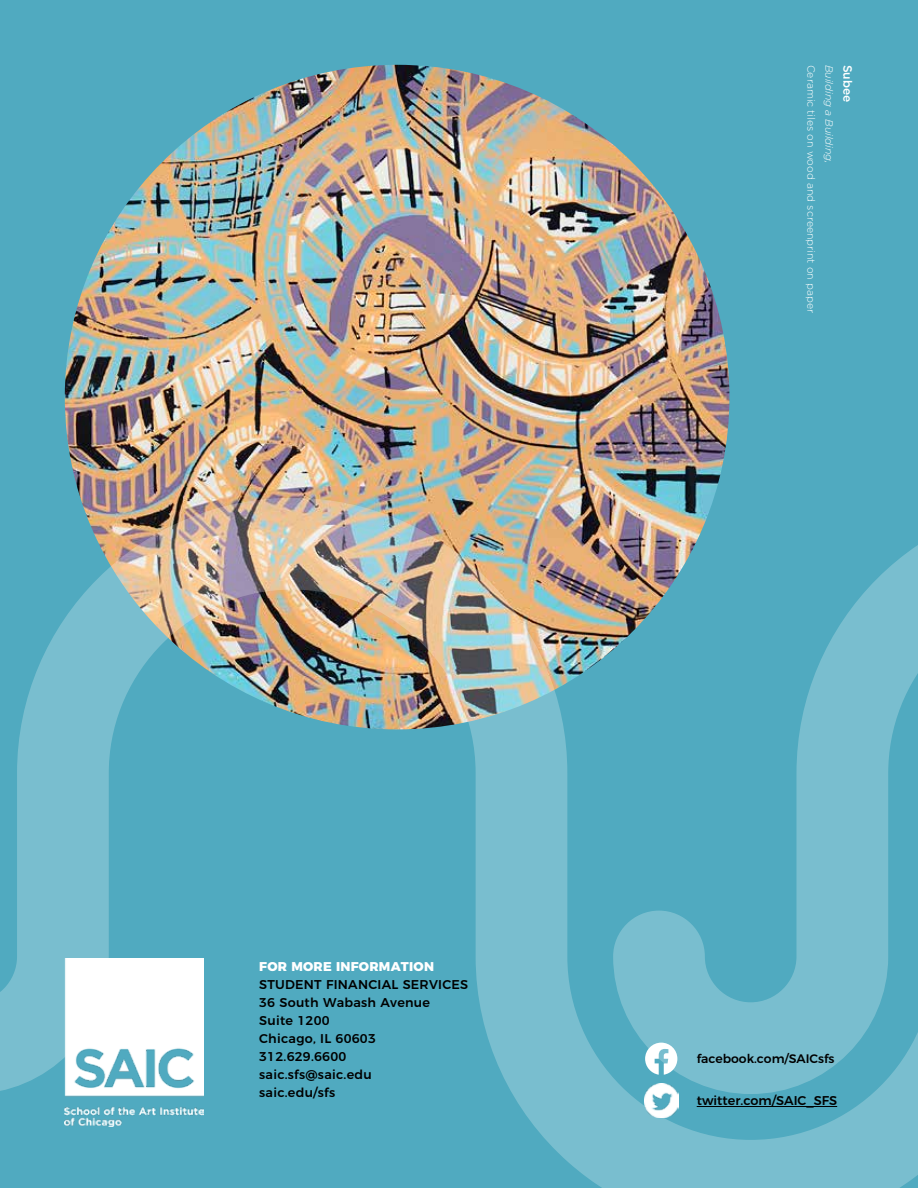
<style>
.page{position:relative;width:918px;height:1188px;background:#50aac0}
.page>*{position:absolute;margin:0;border:0;box-sizing:border-box;transform-origin:0 0}
.t1{font:500 12.75px/18px "Montserrat";letter-spacing:.02em;color:#000}
.t2{font:500 12.75px "Montserrat";color:#000}
.t3{font:800 12.75px "Montserrat";letter-spacing:.02em;color:#fff}
.t4{font:500 12.3px "Montserrat";color:#000}
.t5{font:500 12px "Gotham";color:#fff}
.t6{font:300 10.5px "Gotham";color:#fff}
.t7{font:italic 300 10.5px "Gotham";color:#fff}
</style>
<div class="page">
<img style="left:65px;top:65px;width:664px;height:664px;border-radius:332px">
<img style="left:0;top:238px;width:918px;height:950px">
<img style="left:65px;top:959px;width:139px;height:168px">
<svg style="left:645px;top:1043px;width:32px;height:32px"></svg>
<img style="left:644px;top:1083px;width:34px;height:34px">
<hr style="left:697px;top:1106px;width:140px;height:1px;background:#000">
<p class="t6" style="left:818px;top:65px;width:250px;rotate:90deg">Ceramic tiles on wood and screenprint on paper</p>
<p class="t7" style="left:836px;top:65px;width:101px;rotate:90deg">Building a Building,</p>
<p class="t5" style="left:856px;top:65px;width:39px;rotate:90deg">Subee</p>
<p class="t3" style="left:259px;top:956px;width:176px">FOR MORE INFORMATION</p>
<p class="t1" style="left:259px;top:974px;width:211px">STUDENT FINANCIAL SERVICES<br>36 South Wabash Avenue<br>Suite 1200<br>Chicago, IL 60603<br>312.629.6600<br>saic.sfs@saic.edu<br>saic.edu/sfs</p>
<p class="t4" style="left:697px;top:1049px;width:139px">facebook.com/SAICsfs</p>
<p class="t2" style="left:697px;top:1090px;width:142px">twitter.com/SAIC_SFS</p>
</div>
